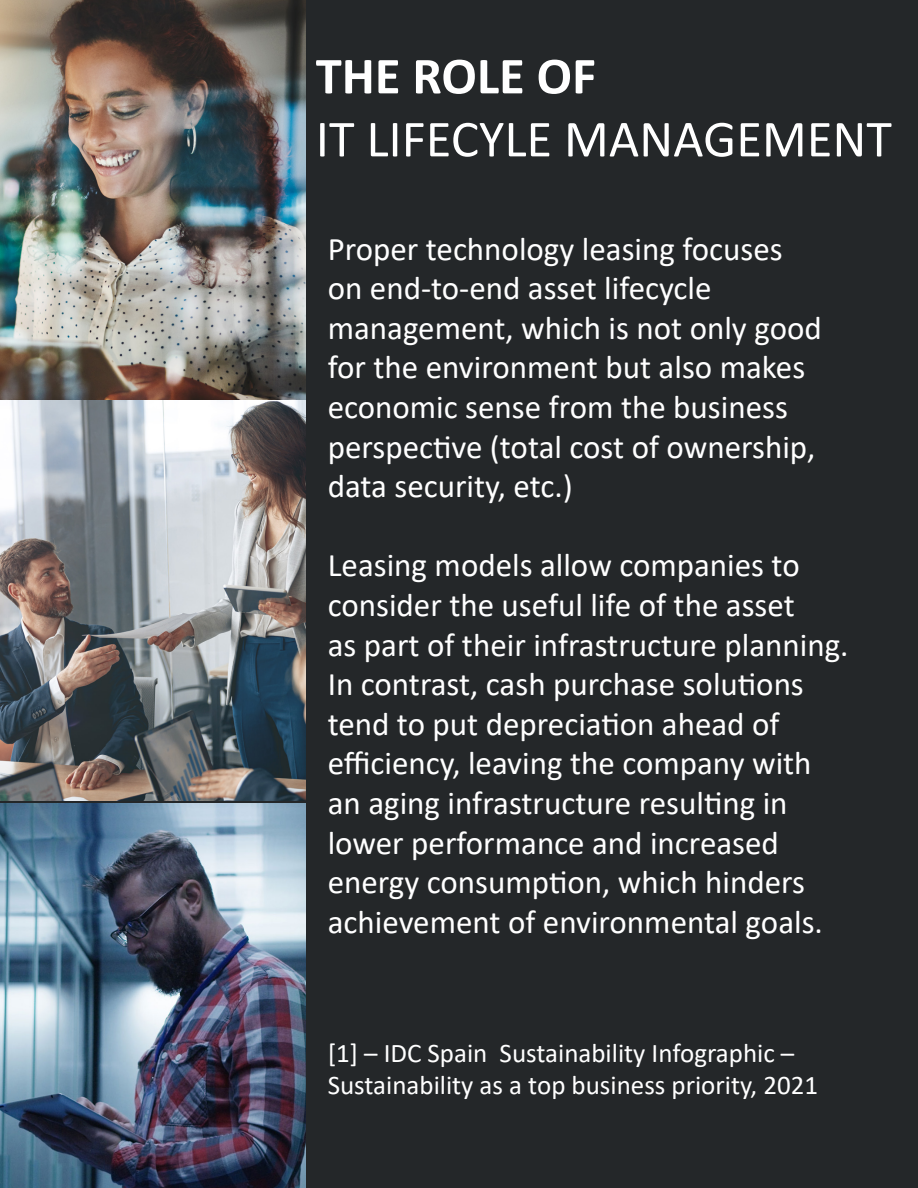
<style>
.page{position:relative;width:918px;height:1188px;background:#242729}
.page>*{position:absolute;margin:0;border:0;box-sizing:border-box;transform-origin:0 0}
.t1{font:52.5px "Calibri";color:#fff}
.t2{font:700 52.5px "Calibri";color:#fff}
.t3{font:33px/39.6px "Calibri";color:#fff}
.t4{font:27px/32.4px "Calibri";color:#fff}
</style>
<div class="page">
<img style="left:0;top:0;width:306px;height:801px">
<img style="left:0;top:803px;width:306px;height:385px">
<p class="t2" style="left:316px;top:39px;width:282px">THE ROLE OF</p>
<p class="t1" style="left:316px;top:103px;width:578px">IT LIFECYLE MANAGEMENT</p>
<p class="t3" style="left:328px;top:228px;width:496px">Proper technology leasing focuses on end-to-end asset lifecycle management, which is not only good for the environment but also makes economic sense from the business perspective (total cost of ownership, data security, etc.)</p>
<p class="t3" style="left:328px;top:545px;width:474px">Leasing models allow companies to consider the useful life of the asset</p>
<p class="t3" style="left:328px;top:624px;width:522px">as part of their infrastructure planning.<br>In contrast, cash purchase solutions tend to put depreciation ahead of efficiency, leaving the company with an aging infrastructure resulting in lower performance and increased energy consumption, which hinders achievement of environmental goals.</p>
<p class="t4" style="left:328px;top:1036px;width:492px">[1] – IDC Spain Sustainability Infographic –<br>Sustainability as a top business priority, 2021</p>
</div>
